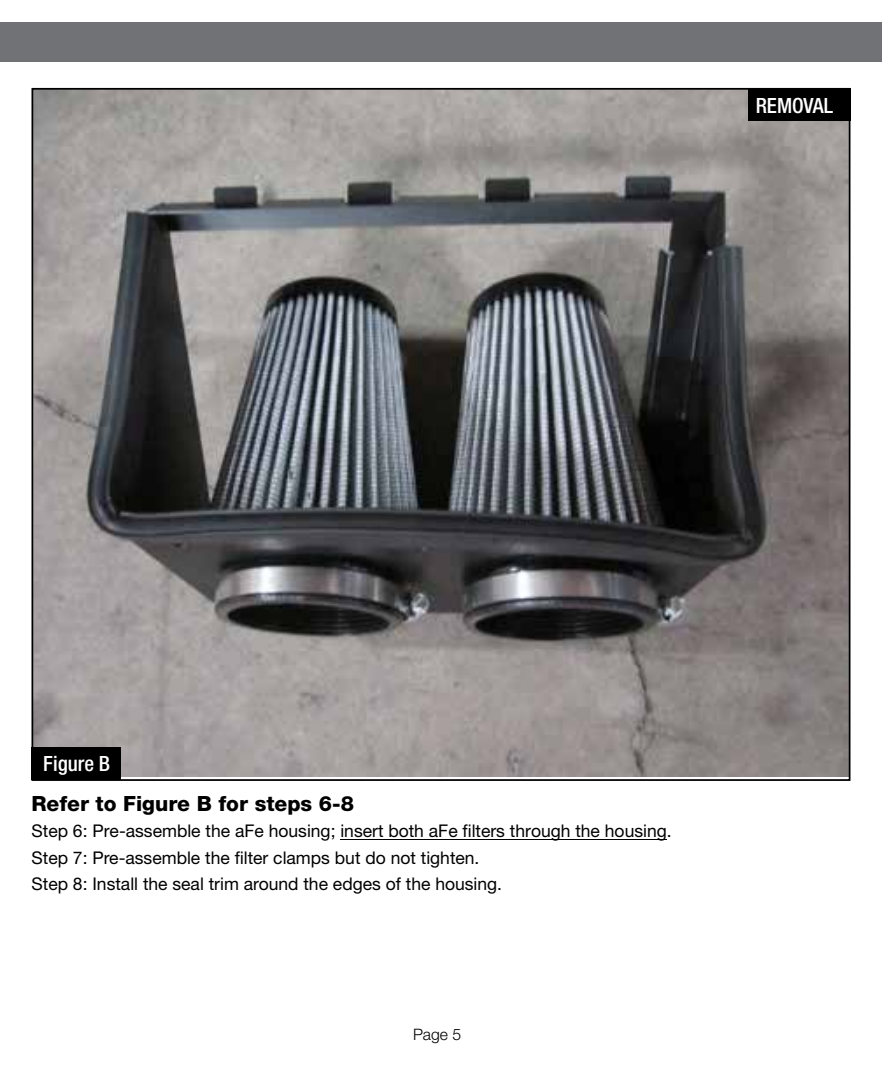
<style>
.page{position:relative;width:882px;height:1071px;background:#fff}
.page>*{position:absolute;margin:0;border:0;box-sizing:border-box;transform-origin:0 0}
.t1{font:800 21px "Helvetica Neue";color:#000}
.t2{font:500 condensed 21px "Helvetica Neue";color:#fff}
.t3{font:17.5px/26.2px "Helvetica Neue";color:#000}
.t4{font:300 15.75px "Helvetica Neue";color:#000}
</style>
<div class="page">
<div style="left:0;top:23px;width:882px;height:39px;background:#717275"></div>
<hr style="left:340px;top:839px;width:327px;height:1px;background:#000">
<img style="left:35px;top:91px;width:812px;height:685px">
<div style="left:748px;top:88px;width:102px;height:33px;background:#000"></div>
<div style="left:32px;top:747px;width:89px;height:33px;background:#000"></div>
<p class="t2" style="left:756px;top:93px;width:79px">REMOVAL</p>
<p class="t2" style="left:43px;top:751px;width:68px">Figure B</p>
<p class="t1" style="left:32px;top:791px;width:324px">Refer to Figure B for steps 6-8</p>
<p class="t3" style="left:32px;top:818px;width:642px">Step 6: Pre-assemble the aFe housing; insert both aFe filters through the housing.<br>Step 7: Pre-assemble the filter clamps but do not tighten.<br>Step 8: Install the seal trim around the edges of the housing.</p>
<p class="t4" style="left:413px;top:1024px;width:50px">Page 5</p>
</div>
